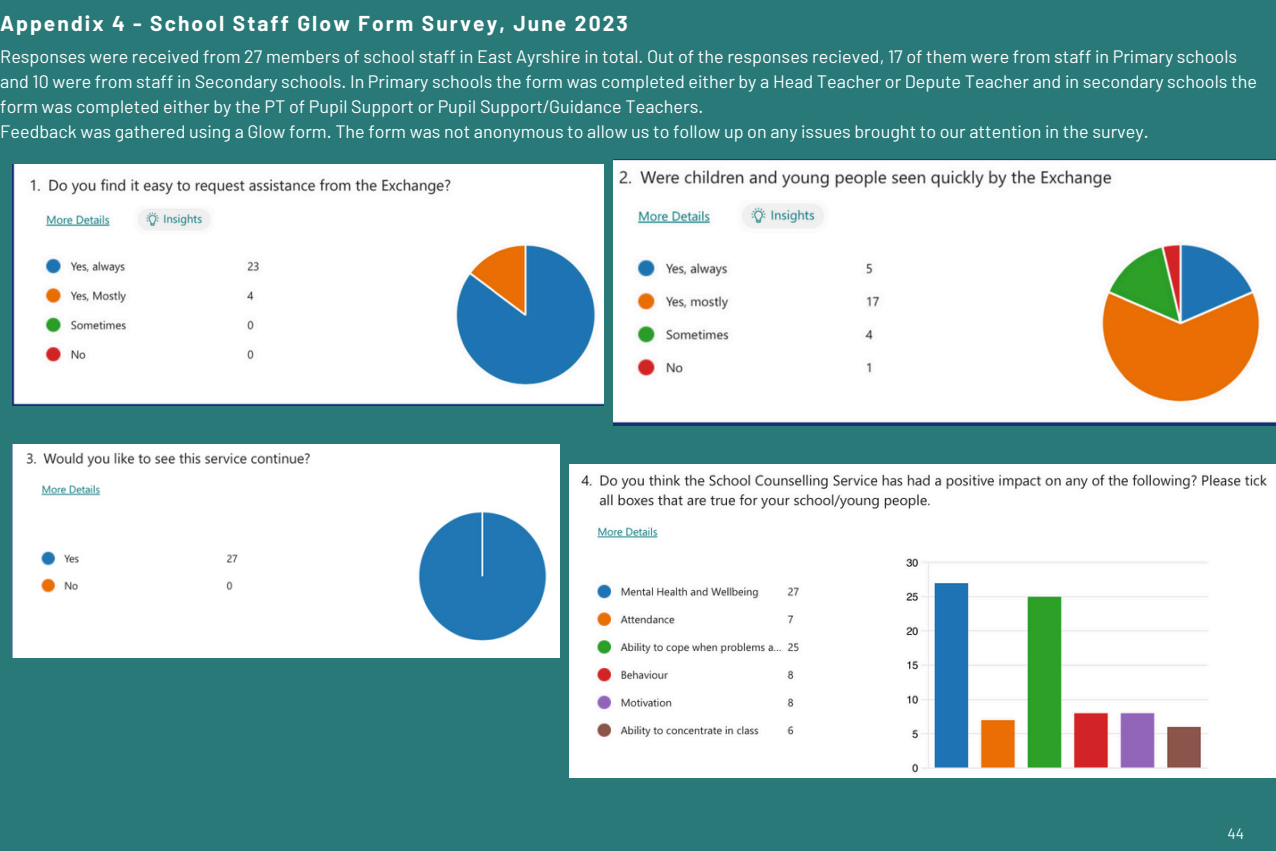
<style>
.page{position:relative;width:1276px;height:851px;background:#fff}
.page>*{position:absolute;margin:0;border:0;box-sizing:border-box;transform-origin:0 0}
.t1{font:700 21px "Barlow";letter-spacing:.1em;color:#fff}
.t2{font:18px/24.8px "Barlow";color:#fff}
.t3{font:15px "Barlow";color:#fff}
</style>
<div class="page">
<div style="left:0;top:0;width:1276px;height:850px;background:#297979"></div>
<img style="left:13px;top:165px;width:590px;height:241px">
<img style="left:614px;top:159px;width:661px;height:267px">
<img style="left:13px;top:444px;width:546px;height:213px">
<img style="left:569px;top:465px;width:707px;height:312px">
<p class="t1" style="left:0;top:10px;width:629px">Appendix 4 - School Staff Glow Form Survey, June 2023</p>
<p class="t2" style="left:0;top:44px;width:1258px">Responses were received from 27 members of school staff in East Ayrshire in total. Out of the responses recieved, 17 of them were from staff in Primary schools and 10 were from staff in Secondary schools. In Primary schools the form was completed either by a Head Teacher or Depute Teacher and in secondary schools the form was completed either by the PT of Pupil Support or Pupil Support/Guidance Teachers.</p>
<p class="t2" style="left:0;top:118px;width:1150px">Feedback was gathered using a Glow form. The form was not anonymous to allow us to follow up on any issues brought to our attention in the survey.</p>
<p class="t3" style="left:1227px;top:823px;width:18px">44</p>
</div>
